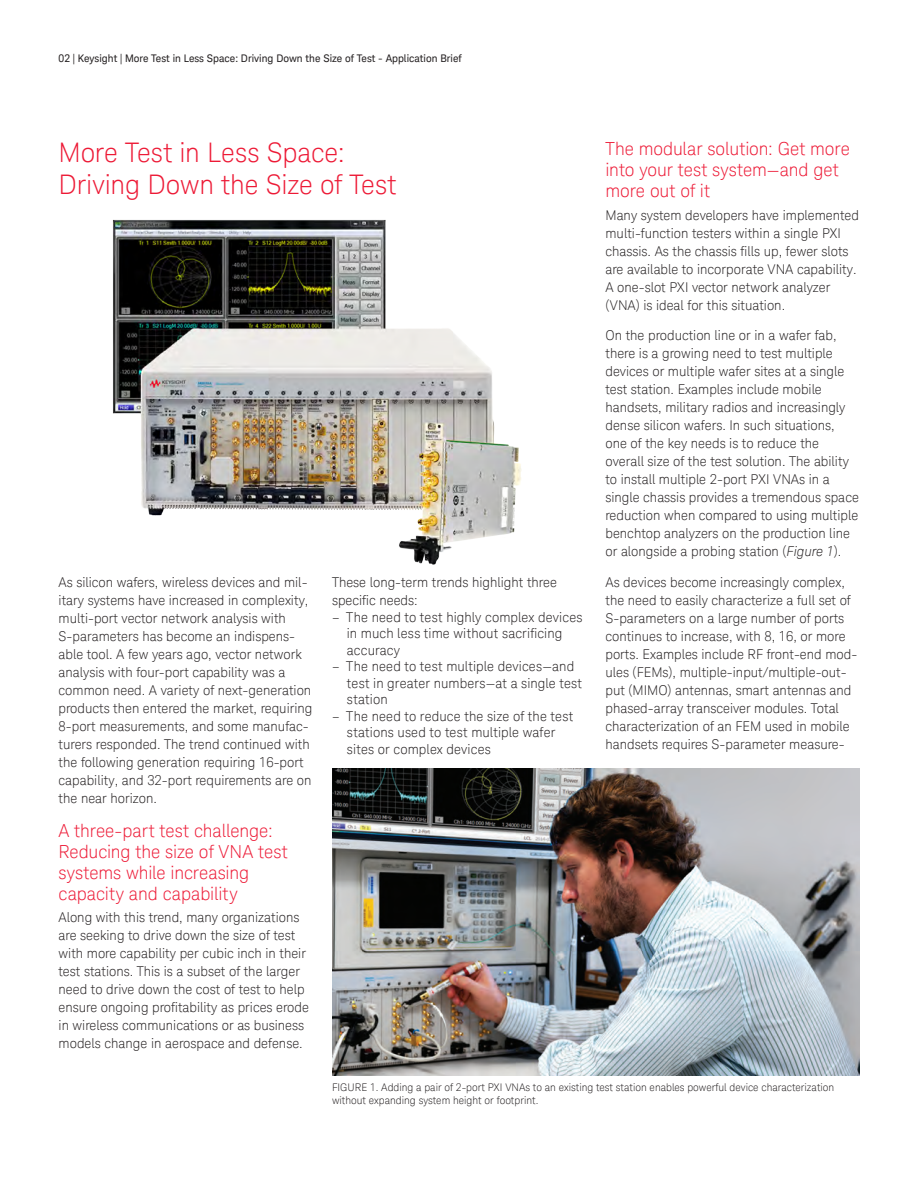
<style>
.page{position:relative;width:918px;height:1188px;background:#fff}
.page>*{position:absolute;margin:0;border:0;box-sizing:border-box;transform-origin:0 0}
.K_Heading_1_-_Intro{font:300 27px/31.5px "Keysight Sans";letter-spacing:-.005em;color:#ed1a36}
.K_Heading_2{font:300 18px/21px "Keysight Sans";letter-spacing:-.005em;color:#ed1a36}
.K_Body_Text{font:300 13.5px/18px "Keysight Sans";color:#231f20}
.K_Captions{font:300 10.5px/13.5px "Keysight Sans";color:#231f20}
.t1{font:10.5px "Keysight Sans";color:#231f20}
.s1{font-style:italic}
</style>
<div class="page">
<img style="left:113px;top:219px;width:409px;height:346px">
<img style="left:332px;top:769px;width:527px;height:306px">
<p class="t1" style="left:59px;top:52px;width:405px">02 | Keysight | More Test in Less Space: Driving Down the Size of Test - Application Brief</p>
<p class="K_Heading_1_-_Intro" style="left:59px;top:137px;width:340px">More Test in Less Space:<br>Driving Down the Size of Test</p>
<p class="K_Body_Text" style="left:59px;top:574px;width:255px">As silicon wafers, wireless devices and mil&shy;itary systems have increased in complexity, multi-port vector network analysis with S-parameters has become an indispens&shy;able tool. A few years ago, vector network analysis with four-port capability was a common need. A variety of next-generation products then entered the market, requiring 8-port measurements, and some manufac&shy;turers responded. The trend continued with the following generation requiring 16-port capability, and 32-port requirements are on the near horizon.</p>
<p class="K_Heading_2" style="left:59px;top:820px;width:231px">A three-part test challenge:<br>Reducing the size of VNA test systems while increasing capacity and capability</p>
<p class="K_Body_Text" style="left:59px;top:909px;width:252px">Along with this trend, many organizations are seeking to drive down the size of test with more capability per cubic inch in their test stations. This is a subset of the larger need to drive down the cost of test to help ensure ongoing profitability as prices erode in wireless communications or as business models change in aerospace and defense.</p>
<p class="K_Body_Text" style="left:332px;top:574px;width:226px">These long-term trends highlight three specific needs:</p>
<p class="K_Body_Text" style="left:347px;top:609px;width:237px;line-height:16.5px;text-indent:-15px">– The need to test highly complex devices in much less time without sacrificing accuracy</p>
<p class="K_Body_Text" style="left:347px;top:658px;width:237px;line-height:16.5px;text-indent:-15px">– The need to test multiple devices—and test in greater numbers—at a single test station</p>
<p class="K_Body_Text" style="left:347px;top:708px;width:228px;line-height:16.5px;text-indent:-15px">– The need to reduce the size of the test stations used to test multiple wafer sites or complex devices</p>
<p class="K_Heading_2" style="left:605px;top:139px;width:246px">The modular solution: Get more into your test system—and get more out of it</p>
<p class="K_Body_Text" style="left:605px;top:206px;width:255px">Many system developers have implemented multi-function testers within a single PXI chassis. As the chassis fills up, fewer slots are available to incorporate VNA capability.<br>A one-slot PXI vector network analyzer (VNA) is ideal for this situation.</p>
<p class="K_Body_Text" style="left:605px;top:327px;width:255px">On the production line or in a wafer fab, there is a growing need to test multiple devices or multiple wafer sites at a single test station. Examples include mobile handsets, military radios and increasingly dense silicon wafers. In such situations, one of the key needs is to reduce the overall size of the test solution. The ability to install multiple 2-port PXI VNAs in a single chassis provides a tremendous space reduction when compared to using multiple benchtop analyzers on the production line or alongside a probing station (<span class="s1">Figure 1</span>).</p>
<p class="K_Body_Text" style="left:605px;top:573px;width:253px">As devices become increasingly complex, the need to easily characterize a full set of S-parameters on a large number of ports continues to increase, with 8, 16, or more ports. Examples include RF front-end mod&shy;ules (FEMs), multiple-input/multiple-out&shy;put (MIMO) antennas, smart antennas and phased-array transceiver modules. Total characterization of an FEM used in mobile handsets requires S-parameter measure-</p>
<p class="K_Captions" style="left:332px;top:1080px;width:504px">FIGURE 1. Adding a pair of 2-port PXI VNAs to an existing test station enables powerful device characterization without expanding system height or footprint.</p>
</div>
